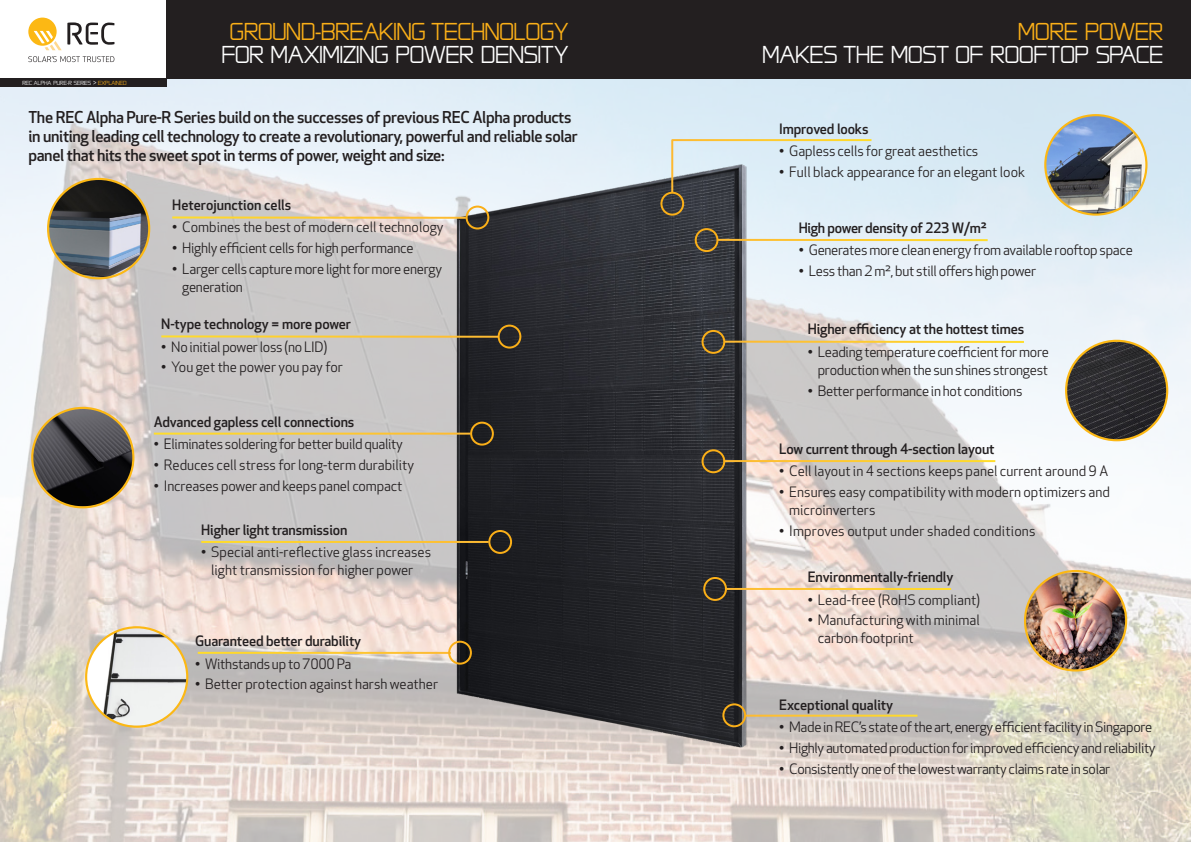
<style>
.page{position:relative;width:1191px;height:842px;background:#fff}
.page>*{position:absolute;margin:0;border:0;box-sizing:border-box;transform-origin:0 0}
.t1{font:29px "REC Tech 2011";color:#fff}
.t2{font:29px "REC Tech 2011";letter-spacing:-.005em;color:#faaf18}
.t3{font:500 16px/19px "Apex New";letter-spacing:-.02em;color:#231f20}
.t4{font:14px/18px "Apex New";letter-spacing:-.02em;color:#231f20}
.t5{font:14px/18px "Apex New";color:#231f20}
.t6{font:500 14px "Apex New";letter-spacing:-.01em;color:#231f20}
.t7{font:14px "Apex New";letter-spacing:.01em;color:#231f20}
.t8{font:7px "REC Tech 2011";color:#fff}
.s1{font-family:"Apex New"}
.s2{color:#faaf18}
</style>
<div class="page">
<img style="left:0;top:78px;width:1191px;height:764px">
<div style="left:0;top:78px;width:167px;height:9px;background:#231f20"></div>
<svg style="left:28px;top:18px;width:86px;height:32px"></svg>
<svg style="left:28px;top:56px;width:86px;height:6px"></svg>
<div style="left:167px;top:0;width:1024px;height:78px;background:#231f20"></div>
<img style="left:48px;top:180px;width:101px;height:98px">
<div style="left:47px;top:178px;width:103px;height:101px;border:2px solid #fcb814;border-radius:50%"></div>
<img style="left:86px;top:628px;width:101px;height:97px">
<div style="left:85px;top:626px;width:103px;height:102px;border:2px solid #fcb814;border-radius:50%"></div>
<img style="left:1025px;top:573px;width:101px;height:97px">
<div style="left:1024px;top:570px;width:103px;height:101px;border:2px solid #fcb814;border-radius:50%"></div>
<img style="left:1045px;top:115px;width:101px;height:100px">
<div style="left:1044px;top:114px;width:103px;height:102px;border:2px solid #fcb814;border-radius:50%"></div>
<img style="left:454px;top:159px;width:300px;height:599px">
<img style="left:32px;top:409px;width:101px;height:98px">
<div style="left:31px;top:407px;width:103px;height:101px;border:2px solid #fcb814;border-radius:50%"></div>
<img style="left:1066px;top:341px;width:101px;height:99px">
<div style="left:1065px;top:340px;width:103px;height:101px;border:2px solid #fcb814;border-radius:50%"></div>
<hr style="left:172px;top:216px;width:294px;height:3px;background:#fff">
<svg style="left:466px;top:207px;width:22px;height:21px"></svg>
<div style="left:465px;top:206px;width:24px;height:23px;border:2px solid #faaf18;border-radius:50%"></div>
<svg style="left:489px;top:531px;width:22px;height:22px"></svg>
<div style="left:488px;top:530px;width:24px;height:24px;border:2px solid #faaf18;border-radius:50%"></div>
<hr style="left:201px;top:541px;width:287px;height:2px;background:#fff">
<svg style="left:661px;top:138px;width:212px;height:77px;background:#bac6ca"></svg>
<div style="left:660px;top:192px;width:24px;height:24px;border:2px solid #faaf18;border-radius:50%"></div>
<hr style="left:717px;top:239px;width:270px;height:2px;background:#fff">
<svg style="left:695px;top:229px;width:23px;height:22px"></svg>
<div style="left:694px;top:228px;width:24px;height:24px;border:2px solid #faaf18;border-radius:50%"></div>
<hr style="left:725px;top:341px;width:299px;height:2px;background:#fff">
<svg style="left:702px;top:331px;width:22px;height:22px"></svg>
<div style="left:701px;top:330px;width:24px;height:24px;border:2px solid #faaf18;border-radius:50%"></div>
<hr style="left:723px;top:460px;width:272px;height:2px;background:#fff">
<svg style="left:702px;top:450px;width:22px;height:22px"></svg>
<div style="left:701px;top:449px;width:24px;height:24px;border:2px solid #faaf18;border-radius:50%"></div>
<hr style="left:726px;top:588px;width:225px;height:2px;background:#fff">
<svg style="left:704px;top:578px;width:22px;height:22px"></svg>
<div style="left:703px;top:577px;width:24px;height:24px;border:2px solid #faaf18;border-radius:50%"></div>
<hr style="left:198px;top:652px;width:253px;height:2px;background:#fff">
<svg style="left:449px;top:642px;width:22px;height:22px"></svg>
<div style="left:448px;top:641px;width:24px;height:24px;border:2px solid #faaf18;border-radius:50%"></div>
<hr style="left:745px;top:715px;width:172px;height:2px;background:#fff">
<svg style="left:723px;top:704px;width:22px;height:22px"></svg>
<div style="left:722px;top:703px;width:24px;height:24px;border:2px solid #faaf18;border-radius:50%"></div>
<svg style="left:498px;top:326px;width:22px;height:22px"></svg>
<div style="left:497px;top:325px;width:24px;height:24px;border:2px solid #faaf18;border-radius:50%"></div>
<hr style="left:161px;top:335px;width:337px;height:3px;background:#fff">
<hr style="left:154px;top:433px;width:316px;height:2px;background:#fff">
<svg style="left:471px;top:423px;width:22px;height:22px"></svg>
<div style="left:470px;top:422px;width:24px;height:24px;border:2px solid #faaf18;border-radius:50%"></div>
<p class="t8" style="left:23px;top:79px;width:106px">REC ALPHA PURE-R SERIES <span class="s1">&gt;</span> <span class="s2">EXPLAINED</span></p>
<h1 class="t2" style="left:230px;top:18px;width:340px">GROUND-BREAKING TECHNOLOGY</h1>
<h1 class="t1" style="left:222px;top:41px;width:348px">FOR MAXIMIZING POWER DENSITY</h1>
<p class="t3" style="left:28px;top:107px;width:551px">The REC Alpha Pure-R Series build on the successes of previous REC Alpha products in uniting leading cell technology to create a revolutionary, powerful and reliable solar panel that hits the sweet spot in terms of power, weight and size:</p>
<p class="t6" style="left:172px;top:196px;width:121px">Heterojunction cells</p>
<p class="t5" style="left:172px;top:218px;width:273px">• Combines the best of modern cell technology</p>
<p class="t4" style="left:172px;top:239px;width:243px">• Highly efficient cells for high performance</p>
<p class="t4" style="left:182px;top:260px;width:261px;text-indent:-10px">• Larger cells capture more light for more energy generation</p>
<p class="t6" style="left:161px;top:315px;width:191px">N-type technology = more power</p>
<p class="t4" style="left:161px;top:337px;width:167px">• No initial power loss (no LID)</p>
<p class="t5" style="left:161px;top:358px;width:183px">• You get the power you pay for</p>
<p class="t6" style="left:154px;top:412px;width:202px">Advanced gapless cell connections</p>
<p class="t4" style="left:154px;top:435px;width:251px">• Eliminates soldering for better build quality</p>
<p class="t5" style="left:154px;top:456px;width:262px">• Reduces cell stress for long-term durability</p>
<p class="t4" style="left:154px;top:477px;width:250px">• Increases power and keeps panel compact</p>
<p class="t6" style="left:201px;top:520px;width:148px">Higher light transmission</p>
<p class="t5" style="left:201px;top:543px;width:231px;text-align:center">• Special anti-reflective glass increases light transmission for higher power</p>
<p class="t6" style="left:195px;top:632px;width:168px">Guaranteed better durability</p>
<p class="t4" style="left:195px;top:654px;width:158px">• Withstands up to 7000 Pa</p>
<p class="t5" style="left:195px;top:675px;width:244px">• Better protection against harsh weather</p>
<h1 class="t2" style="left:1018px;top:18px;width:147px">MORE POWER</h1>
<h1 class="t1" style="left:762px;top:41px;width:402px">MAKES THE MOST OF ROOFTOP SPACE</h1>
<p class="t6" style="left:779px;top:119px;width:91px">Improved looks</p>
<p class="t4" style="left:779px;top:142px;width:201px">• Gapless cells for great aesthetics</p>
<p class="t5" style="left:779px;top:163px;width:247px">• Full black appearance for an elegant look</p>
<p class="t6" style="left:798px;top:218px;width:190px">High power density of 223 W/m²</p>
<p class="t4" style="left:798px;top:241px;width:336px">• Generates more clean energy from available rooftop space</p>
<p class="t4" style="left:798px;top:262px;width:239px">• Less than 2 m², but still offers high power</p>
<p class="t6" style="left:807px;top:320px;width:218px">Higher efficiency at the hottest times</p>
<p class="t4" style="left:807px;top:343px;width:243px;text-align:right">• Leading temperature coefficient for more production when the sun shines strongest</p>
<p class="t4" style="left:807px;top:381px;width:216px">• Better performance in hot conditions</p>
<p class="t6" style="left:779px;top:440px;width:217px">Low current through 4-section layout</p>
<p class="t5" style="left:779px;top:462px;width:330px">• Cell layout in 4 sections keeps panel current around 9 A</p>
<p class="t5" style="left:789px;top:483px;width:322px;text-indent:-10px">• Ensures easy compatibility with modern optimizers and microinverters</p>
<p class="t7" style="left:779px;top:522px;width:258px">• Improves output under shaded conditions</p>
<p class="t6" style="left:807px;top:568px;width:147px">Environmentally-friendly</p>
<p class="t5" style="left:807px;top:590px;width:174px">• Lead-free (RoHS compliant)</p>
<p class="t5" style="left:817px;top:611px;width:164px;text-indent:-10px">• Manufacturing with minimal carbon footprint</p>
<p class="t6" style="left:779px;top:695px;width:116px">Exceptional quality</p>
<p class="t4" style="left:779px;top:718px;width:374px">• Made in REC’s state of the art, energy efficient facility in Singapore</p>
<p class="t4" style="left:779px;top:739px;width:378px">• Highly automated production for improved efficiency and reliability</p>
<p class="t4" style="left:779px;top:759px;width:332px">• Consistently one of the lowest warranty claims rate in solar</p>
</div>
